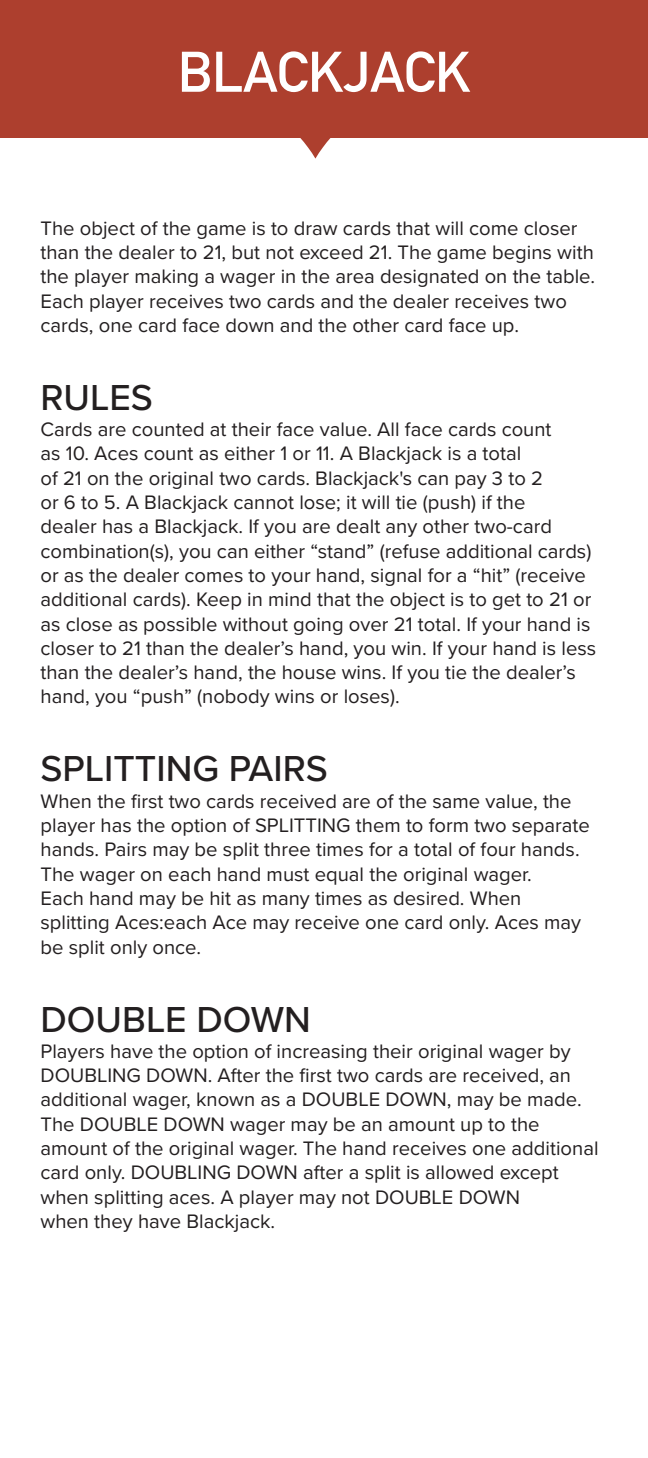
<style>
.page{position:relative;width:648px;height:1458px;background:#fff}
.page>*{position:absolute;margin:0;border:0;box-sizing:border-box;transform-origin:0 0}
.t1{font:700 56.25px "DIN Alternate";color:#fff}
.Subtitles{font:500 37.35px "Proxima Nova";color:#231f20}
.Copy{font:20.25px/24.3px "Proxima Nova";color:#231f20}
</style>
<div class="page">
<div style="left:0;top:0;width:648px;height:137px;background:#ad3f2e"></div>
<svg style="left:299px;top:137px;width:32px;height:22px"></svg>
<p class="t1" style="left:178px;top:29px;width:294px">BLACKJACK</p>
<p class="Copy" style="left:40px;top:216px;width:556px">The object of the game is to draw cards that will come closer than the dealer to 21, but not exceed 21. The game begins with the player making a wager in the area designated on the table.<br>Each player receives two cards and the dealer receives two cards, one card face down and the other card face up.</p>
<p class="Subtitles" style="left:40px;top:375px;width:114px">RULES</p>
<p class="Copy" style="left:40px;top:418px;width:557px">Cards are counted at their face value. All face cards count<br>as 10. Aces count as either 1 or 11. A Blackjack is a total<br>of 21 on the original two cards. Blackjack's can pay 3 to 2<br>or 6 to 5. A Blackjack cannot lose; it will tie (push) if the<br>dealer has a Blackjack. If you are dealt any other two-card combination(s), you can either “stand” (refuse additional cards) or as the dealer comes to your hand, signal for a “hit” (receive additional cards). Keep in mind that the object is to get to 21 or as close as possible without going over 21 total. If your hand is closer to 21 than the dealer’s hand, you win. If your hand is less than the dealer’s hand, the house wins. If you tie the dealer’s hand, you “push” (nobody wins or loses).</p>
<p class="Subtitles" style="left:40px;top:747px;width:289px">SPLITTING PAIRS</p>
<p class="Copy" style="left:40px;top:789px;width:551px">When the first two cards received are of the same value, the player has the option of SPLITTING them to form two separate hands. Pairs may be split three times for a total of four hands.<br>The wager on each hand must equal the original wager.<br>Each hand may be hit as many times as desired. When splitting Aces:each Ace may receive one card only. Aces may be split only once.</p>
<p class="Subtitles" style="left:40px;top:997px;width:272px">DOUBLE DOWN</p>
<p class="Copy" style="left:40px;top:1039px;width:560px">Players have the option of increasing their original wager by DOUBLING DOWN. After the first two cards are received, an additional wager, known as a DOUBLE DOWN, may be made.<br>The DOUBLE DOWN wager may be an amount up to the amount of the original wager. The hand receives one additional card only. DOUBLING DOWN after a split is allowed except</p>
<p class="Copy" style="left:40px;top:1185px;width:481px">when splitting aces. A player may not DOUBLE DOWN</p>
<p class="Copy" style="left:40px;top:1209px;width:236px">when they have Blackjack.</p>
</div>
